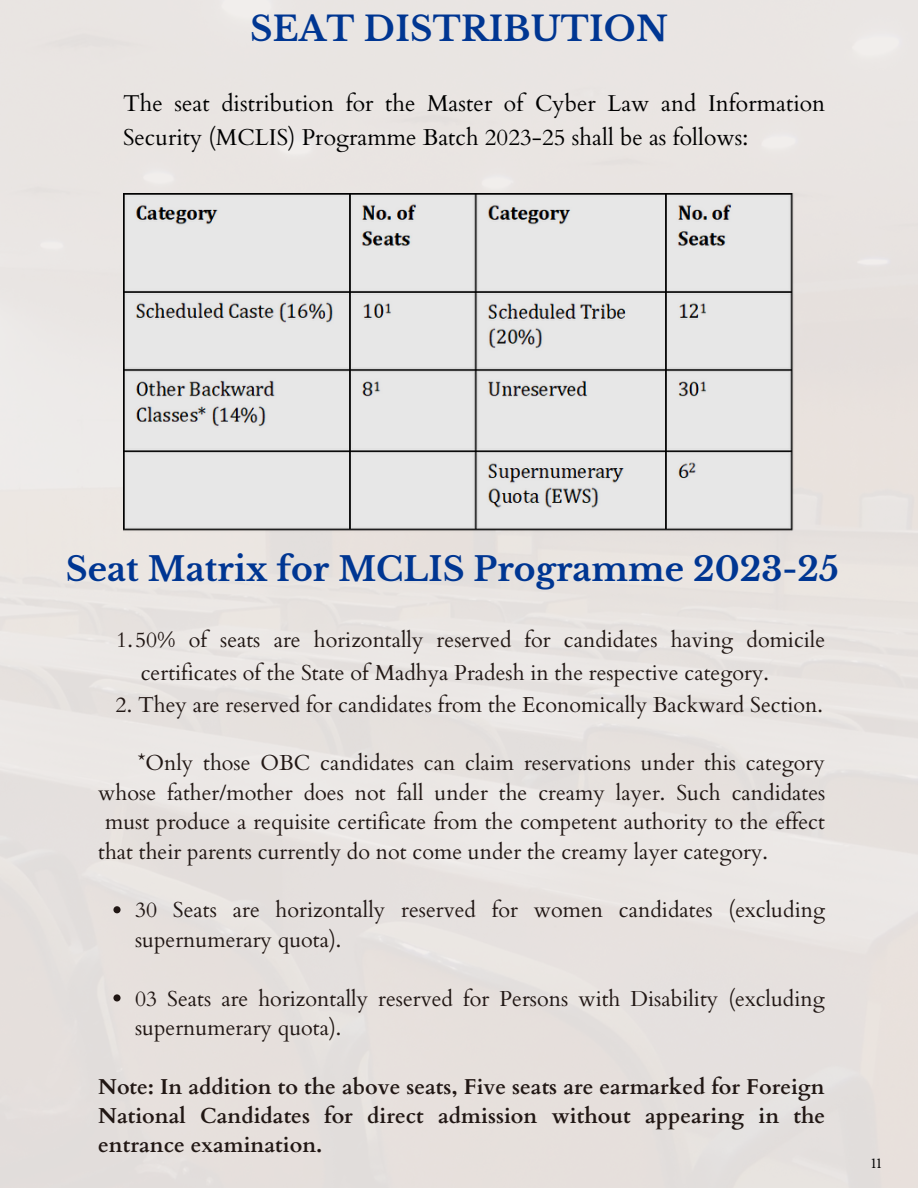
<style>
.page{position:relative;width:918px;height:1188px;background:#fff}
.page>*{position:absolute;margin:0;border:0;box-sizing:border-box;transform-origin:0 0}
.t1{font:700 33.9px "Libre Baskerville";letter-spacing:.005em;color:#003692}
.t2{font:700 33px "Libre Baskerville";color:#003692}
.t3{font:22.95px/33.9px "Cardo";color:#000}
.t4{font:21.6px/29.4px "Cardo";color:#211714}
.t5{font:700 21.6px/29.4px "Cardo";color:#211714;text-align:justify}
.t6{font:12px "Libre Baskerville";color:#000}
</style>
<div class="page">
<img style="left:123px;top:193px;width:672px;height:341px">
<svg style="left:113px;top:906px;width:8px;height:7px"></svg>
<svg style="left:113px;top:994px;width:8px;height:7px"></svg>
<h1 class="t1" style="left:250px;top:8px;width:419px">SEAT DISTRIBUTION</h1>
<p class="t3" style="left:123px;top:87px;width:704px">The seat distribution for the Master of Cyber Law and Information<br>Security (MCLIS) Programme Batch 2023-25 shall be as follows:</p>
<h2 class="t2" style="left:66px;top:549px;width:775px">Seat Matrix for MCLIS Programme 2023-25</h2>
<p class="t4" style="left:141px;top:623px;width:686px;line-height:33.5px;text-indent:-24px">1.50% of seats are horizontally reserved for candidates having domicile certificates of the State of Madhya Pradesh in the respective category.</p>
<p class="t4" style="left:116px;top:690px;width:709px">2. They are reserved for candidates from the Economically Backward Section.</p>
<p class="t4" style="left:138px;top:749px;width:689px">*Only those OBC candidates can claim reservations under this category</p>
<p class="t4" style="left:98px;top:778px;width:729px">whose father/mother does not fall under the creamy layer. Such candidates</p>
<p class="t4" style="left:105px;top:808px;width:721px">must produce a requisite certificate from the competent authority to the effect</p>
<p class="t4" style="left:98px;top:837px;width:671px">that their parents currently do not come under the creamy layer category.</p>
<p class="t4" style="left:135px;top:896px;width:692px">30 Seats are horizontally reserved for women candidates (excluding supernumerary quota).</p>
<p class="t4" style="left:135px;top:984px;width:691px">03 Seats are horizontally reserved for Persons with Disability (excluding supernumerary quota).</p>
<p class="t5" style="left:98px;top:1072px;width:729px">Note: In addition to the above seats, Five seats are earmarked for Foreign National Candidates for direct admission without appearing in the entrance examination.</p>
<p class="t6" style="left:871px;top:1156px;width:12px">11</p>
</div>
